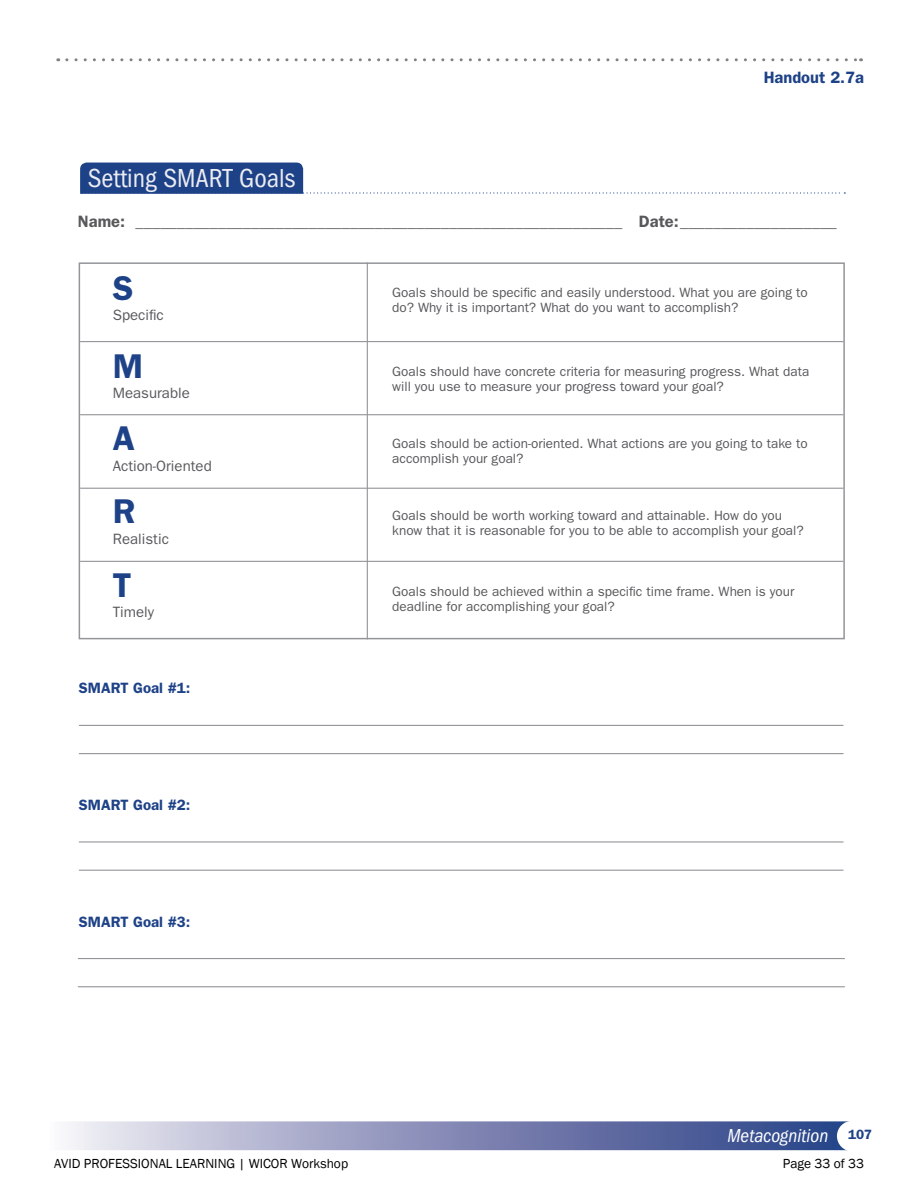
<style>
.page{position:relative;width:918px;height:1188px;background:#fff}
.page>*{position:absolute;margin:0;border:0;box-sizing:border-box;transform-origin:0 0}
.t1{font:600 34.5px "ITC Franklin Gothic Std";color:#1e4287}
.t2{font:condensed 27px "ITC Franklin Gothic Std";color:#ececf3}
.t3{font:italic condensed 19.35px "ITC Franklin Gothic Std";color:#fff}
.t4{font:16.5px "ITC Franklin Gothic Std";color:#58595b}
.t5{font:600 16.5px "ITC Franklin Gothic Std";color:#1e4287}
.t6{font:15px "ITC Franklin Gothic Std";color:#58595b}
.t7{font:600 15px "ITC Franklin Gothic Std";color:#1e4287}
.t8{font:13.5px/15px "ITC Franklin Gothic Std";color:#58595b}
.t9{font:13.5px "Franklin Gothic";color:#000}
.t10{font:600 13.5px "ITC Franklin Gothic Std";color:#1e4287}
.s1{font-weight:600}
</style>
<div class="page">
<svg style="left:68px;top:1121px;width:781px;height:29px;background:#8990b9"></svg>
<div style="left:837px;top:1121px;width:31px;height:30px;background:#fff;border-radius:50%"></div>
<svg style="left:67px;top:58px;width:795px;height:3px"></svg>
<svg style="left:80px;top:163px;width:765px;height:31px"></svg>
<div style="left:79px;top:262px;width:766px;height:377px;border:2px solid #939598"></div>
<hr style="left:367px;top:262px;width:1px;height:377px;background:#939598">
<hr style="left:80px;top:341px;width:763px;height:1px;background:#939598">
<hr style="left:80px;top:488px;width:763px;height:1px;background:#939598">
<hr style="left:80px;top:414px;width:763px;height:1px;background:#939598">
<hr style="left:80px;top:561px;width:763px;height:1px;background:#939598">
<hr style="left:79px;top:725px;width:764px;height:1px;background:#939598">
<hr style="left:79px;top:841px;width:764px;height:2px;background:#939598">
<hr style="left:78px;top:958px;width:767px;height:1px;background:#939598">
<hr style="left:79px;top:753px;width:764px;height:1px;background:#939598">
<hr style="left:79px;top:870px;width:764px;height:1px;background:#939598">
<hr style="left:78px;top:986px;width:767px;height:1px;background:#939598">
<h2 class="t2" style="left:88px;top:162px;width:209px">Setting SMART Goals</h2>
<p class="t5" style="left:764px;top:67px;width:102px">Handout 2.7a</p>
<p class="t4" style="left:78px;top:215px;width:761px"><span class="s1">Name:</span> ___________________________________________________________ <span class="s1">Date:</span> ___________________</p>
<h1 class="t1" style="left:113px;top:268px;width:22px">S</h1>
<p class="t6" style="left:113px;top:309px;width:52px">Specific</p>
<h1 class="t1" style="left:113px;top:346px;width:32px">M</h1>
<p class="t6" style="left:113px;top:387px;width:79px">Measurable</p>
<h1 class="t1" style="left:113px;top:418px;width:24px">A</h1>
<p class="t6" style="left:113px;top:460px;width:100px">Action-Oriented</p>
<h1 class="t1" style="left:113px;top:491px;width:24px">R</h1>
<p class="t6" style="left:113px;top:533px;width:58px">Realistic</p>
<h1 class="t1" style="left:113px;top:565px;width:20px">T</h1>
<p class="t6" style="left:113px;top:606px;width:43px">Timely</p>
<p class="t7" style="left:79px;top:680px;width:113px">SMART Goal #1:</p>
<p class="t7" style="left:79px;top:796px;width:113px">SMART Goal #2:</p>
<p class="t7" style="left:79px;top:913px;width:113px">SMART Goal #3:</p>
<p class="t8" style="left:392px;top:286px;width:417px">Goals should be specific and easily understood. What you are going to do? Why it is important? What do you want to accomplish?</p>
<p class="t8" style="left:392px;top:365px;width:419px">Goals should have concrete criteria for measuring progress. What data will you use to measure your progress toward your goal?</p>
<p class="t8" style="left:392px;top:437px;width:417px">Goals should be action-oriented. What actions are you going to take to accomplish your goal?</p>
<p class="t8" style="left:392px;top:509px;width:413px">Goals should be worth working toward and attainable. How do you know that it is reasonable for you to be able to accomplish your goal?</p>
<p class="t8" style="left:392px;top:585px;width:404px">Goals should be achieved within a specific time frame. When is your deadline for accomplishing your goal?</p>
<h3 class="t3" style="left:727px;top:1124px;width:103px">Metacognition</h3>
<p class="t10" style="left:848px;top:1127px;width:26px">107</p>
<p class="t9" style="left:54px;top:1155px;width:296px">AVID PROFESSIONAL LEARNING | WICOR Workshop</p>
<p class="t9" style="left:783px;top:1155px;width:83px">Page 33 of 33</p>
</div>
